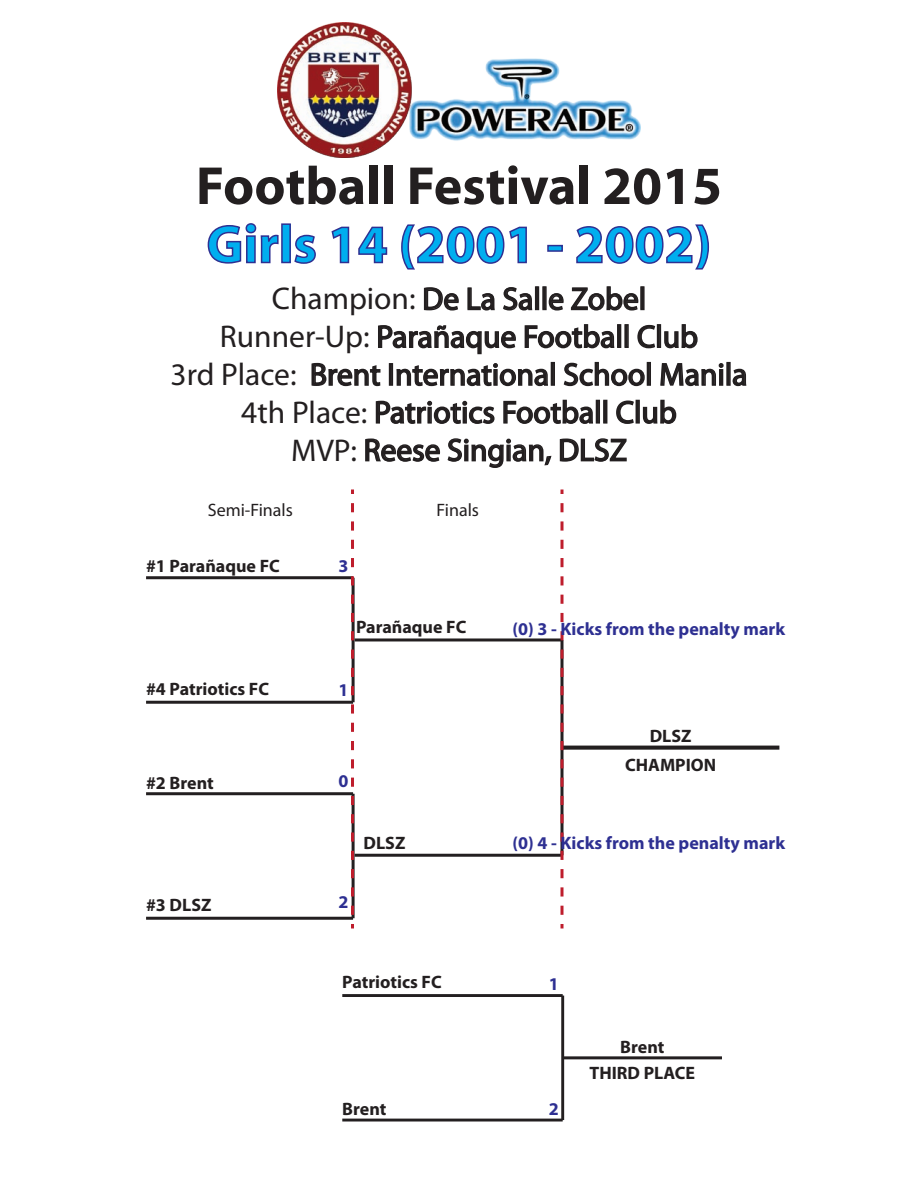
<style>
.page{position:relative;width:918px;height:1188px;background:#fff}
.page>*{position:absolute;margin:0;border:0;box-sizing:border-box;transform-origin:0 0}
.t1{font:700 54px "Myriad";color:#231f20}
.t2{font:700 54px "Myriad";color:#00aeef}
.t3{font:31.5px/37.8px "Myriad Pro";color:#231f20;text-align:center}
.t4{font:700 18px "Myriad Pro";color:#231f20}
.t5{font:700 18px "Myriad Pro";color:#2e3092}
.t6{font:18px "Myriad Pro";color:#231f20}
</style>
<div class="page">
<hr style="left:146px;top:792px;width:207px;height:3px;background:#231f20">
<hr style="left:146px;top:917px;width:207px;height:3px;background:#231f20">
<hr style="left:352px;top:794px;width:3px;height:124px;background:#231f20">
<hr style="left:146px;top:576px;width:207px;height:3px;background:#231f20">
<hr style="left:146px;top:701px;width:207px;height:3px;background:#231f20">
<hr style="left:352px;top:578px;width:3px;height:124px;background:#231f20">
<hr style="left:355px;top:638px;width:207px;height:3px;background:#231f20">
<hr style="left:355px;top:854px;width:207px;height:3px;background:#231f20">
<svg style="left:564px;top:746px;width:215px;height:4px"></svg>
<svg style="left:351px;top:489px;width:3px;height:5px"></svg>
<svg style="left:351px;top:503px;width:3px;height:425px"></svg>
<svg style="left:561px;top:489px;width:3px;height:5px"></svg>
<svg style="left:561px;top:503px;width:3px;height:425px"></svg>
<div style="left:726px;top:362px;width:5px;height:24px;border:2px solid #231f20"></div>
<svg style="left:732px;top:368px;width:15px;height:19px"></svg>
<svg style="left:365px;top:438px;width:187px;height:30px"></svg>
<svg style="left:559px;top:438px;width:68px;height:24px"></svg>
<hr style="left:342px;top:994px;width:221px;height:3px;background:#231f20">
<hr style="left:342px;top:1119px;width:221px;height:3px;background:#231f20">
<hr style="left:561px;top:996px;width:3px;height:124px;background:#231f20">
<hr style="left:563px;top:1056px;width:159px;height:3px;background:#231f20">
<svg style="left:207px;top:223px;width:72px;height:41px"></svg>
<div style="left:281px;top:223px;width:10px;height:40px;border:2px solid #2e3092"></div>
<svg style="left:294px;top:224px;width:430px;height:200px"></svg>
<img style="left:277px;top:23px;width:364px;height:135px">
<h1 class="t1" style="left:196px;top:158px;width:528px">Football Festival 2015</h1>
<h1 class="t2" style="left:207px;top:217px;width:507px">Girls 14 (2001 - 2002)</h1>
<p class="t3" style="left:171px;top:279px;width:578px">Champion: De La Salle Zobel<br>Runner-Up: Parañaque Football Club<br>3rd Place: Brent International School Manila 4th Place: Patriotics Football Club<br>MVP: Reese Singian, DLSZ</p>
<p class="t6" style="left:208px;top:499px;width:87px">Semi-Finals</p>
<p class="t6" style="left:437px;top:499px;width:44px">Finals</p>
<p class="t4" style="left:146px;top:554px;width:135px">#1 Parañaque FC</p>
<p class="t5" style="left:339px;top:554px;width:11px">3</p>
<p class="t4" style="left:356px;top:615px;width:112px">Parañaque FC</p>
<p class="t5" style="left:513px;top:617px;width:274px">(0) 3 - Kicks from the penalty mark</p>
<p class="t4" style="left:146px;top:677px;width:125px">#4 Patriotics FC</p>
<p class="t5" style="left:339px;top:679px;width:11px">1</p>
<p class="t4" style="left:650px;top:724px;width:43px">DLSZ</p>
<p class="t4" style="left:625px;top:753px;width:93px">CHAMPION</p>
<p class="t4" style="left:146px;top:771px;width:69px">#2 Brent</p>
<p class="t5" style="left:339px;top:770px;width:11px">0</p>
<p class="t4" style="left:364px;top:831px;width:43px">DLSZ</p>
<p class="t5" style="left:513px;top:831px;width:274px">(0) 4 - Kicks from the penalty mark</p>
<p class="t4" style="left:146px;top:893px;width:67px">#3 DLSZ</p>
<p class="t5" style="left:339px;top:891px;width:11px">2</p>
<p class="t4" style="left:342px;top:971px;width:101px">Patriotics FC</p>
<p class="t5" style="left:549px;top:972px;width:11px">1</p>
<p class="t4" style="left:620px;top:1035px;width:46px">Brent</p>
<p class="t4" style="left:590px;top:1061px;width:107px">THIRD PLACE</p>
<p class="t4" style="left:342px;top:1097px;width:46px">Brent</p>
<p class="t5" style="left:549px;top:1097px;width:11px">2</p>
</div>
